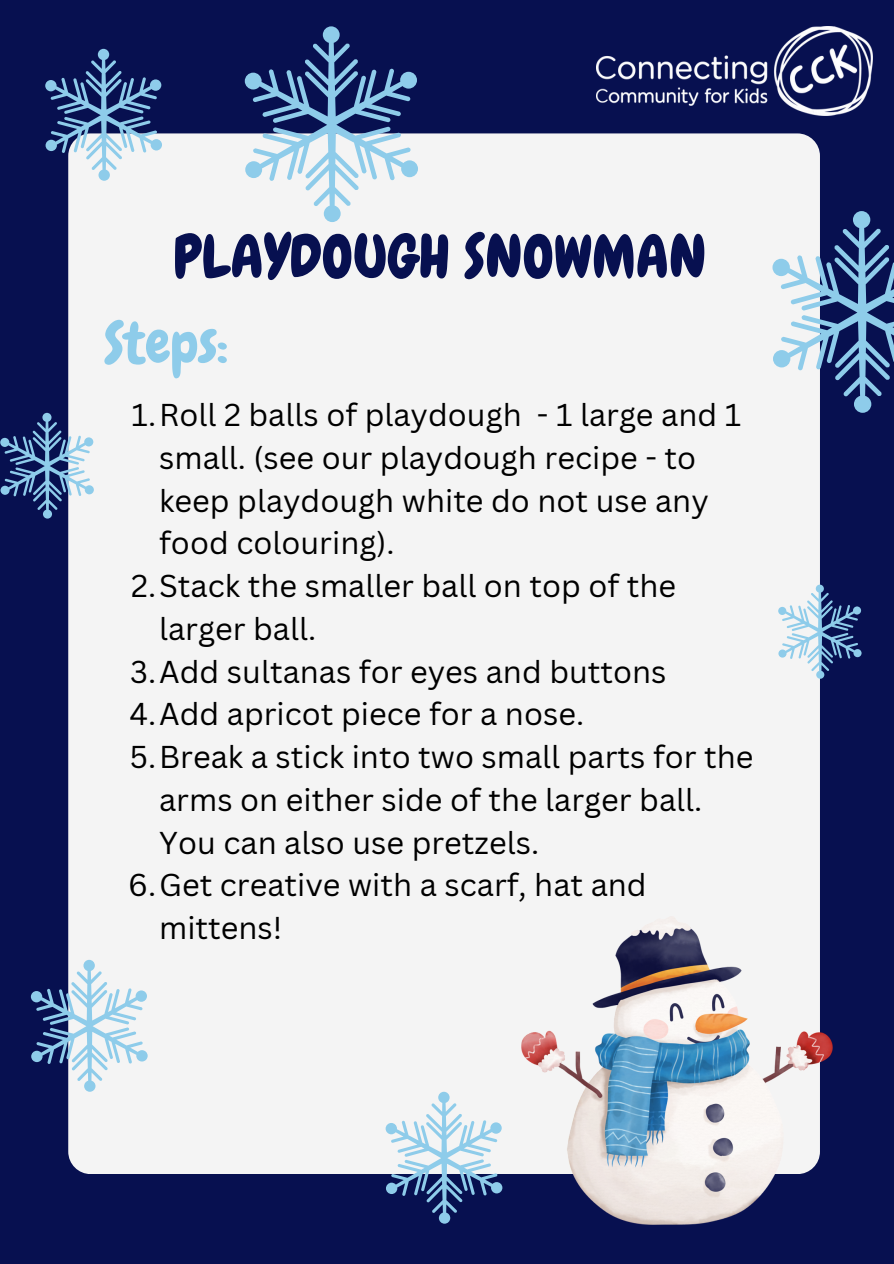
<style>
.page{position:relative;width:894px;height:1264px;background:#fff}
.page>*{position:absolute;margin:0;border:0;box-sizing:border-box;transform-origin:0 0}
.t1{font:59.25px "Chewy";color:#071050}
.t2{font:56.25px "Chewy";color:#8eccea}
.t3{font:30.75px/42.8px "Canva Sans";color:#000}
</style>
<div class="page">
<div style="left:0;top:0;width:893px;height:1263px;background:#071050"></div>
<div style="left:68px;top:133px;width:751px;height:1041px;background:#f4f4f4;border-radius:22px"></div>
<svg style="left:778px;top:584px;width:83px;height:94px"></svg>
<svg style="left:31px;top:959px;width:117px;height:132px"></svg>
<img style="left:596px;top:26px;width:276px;height:89px">
<svg style="left:45px;top:49px;width:117px;height:131px"></svg>
<svg style="left:245px;top:26px;width:173px;height:196px"></svg>
<svg style="left:0;top:413px;width:94px;height:105px"></svg>
<svg style="left:772px;top:211px;width:121px;height:201px"></svg>
<svg style="left:385px;top:1091px;width:117px;height:132px"></svg>
<img style="left:522px;top:916px;width:310px;height:307px">
<p class="t1" style="left:173px;top:219px;width:534px">PLAYDOUGH SNOWMAN</p>
<p class="t2" style="left:104px;top:307px;width:125px">Steps:</p>
<p class="t3" style="left:159px;top:392px;width:583px;text-indent:-28px">1.Roll 2 balls of playdough - 1 large and 1 small. (see our playdough recipe - to keep playdough white do not use any food colouring).</p>
<p class="t3" style="left:159px;top:563px;width:518px;text-indent:-28px">2.Stack the smaller ball on top of the larger ball.</p>
<p class="t3" style="left:130px;top:649px;width:538px">3.Add sultanas for eyes and buttons</p>
<p class="t3" style="left:129px;top:692px;width:456px">4.Add apricot piece for a nose.</p>
<p class="t3" style="left:159px;top:734px;width:595px;text-indent:-29px">5.Break a stick into two small parts for the arms on either side of the larger ball.<br>You can also use pretzels.</p>
<p class="t3" style="left:159px;top:863px;width:489px;text-indent:-31px">6.Get creative with a scarf, hat and mittens!</p>
</div>
